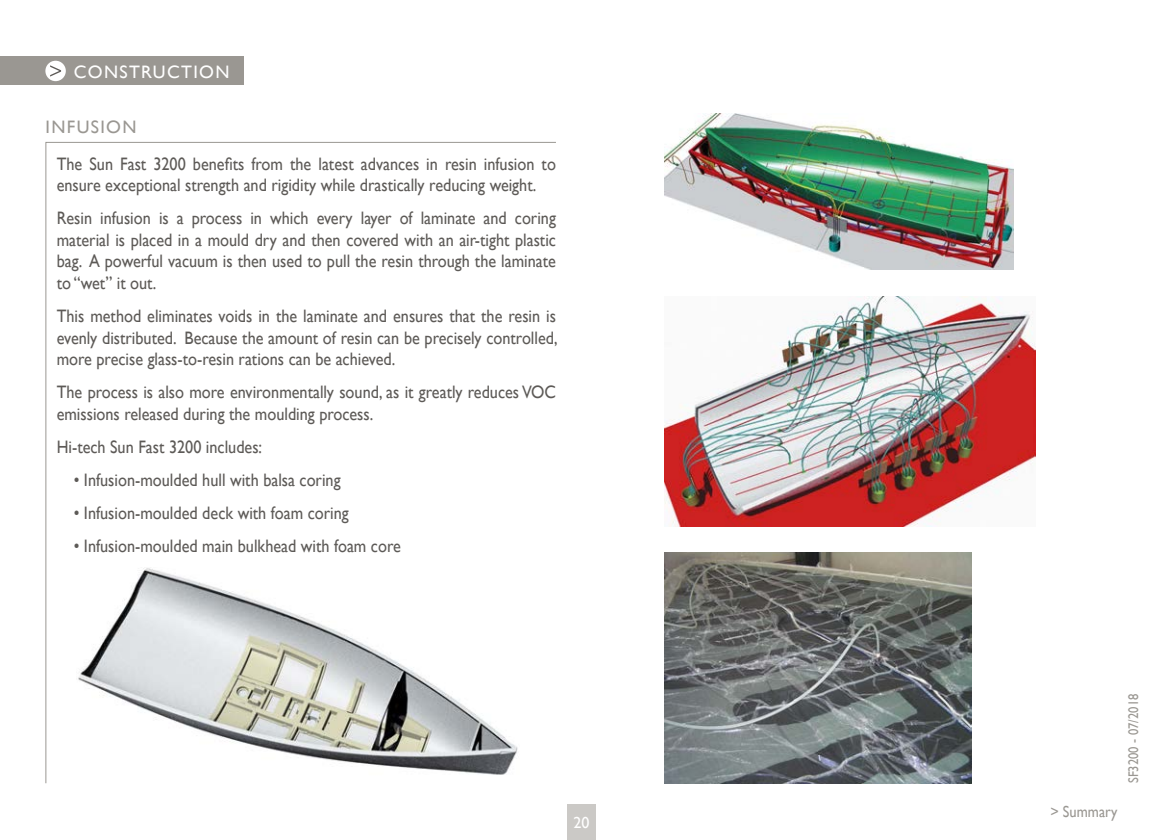
<style>
.page{position:relative;width:1163px;height:840px;background:#fff}
.page>*{position:absolute;margin:0;border:0;box-sizing:border-box;transform-origin:0 0}
.t1{font:18px/21.6px "Gill Sans";color:#5d5a57;scale:.9 1}
.t2{font:18px "Gill Sans";letter-spacing:.075em;color:#fff}
.t3{font:18px "Gill Sans";letter-spacing:.075em;color:#9a9792}
.t4{font:16px "Gill Sans";color:#9a9792;scale:.9 1}
.t5{font:16px "Gill Sans";color:#fff}
.t6{font:14px "Gill Sans";color:#9a9792;scale:.9 1}
</style>
<div class="page">
<div style="left:567px;top:804px;width:28px;height:35px;background:#cbc9c6"></div>
<svg style="left:45px;top:141px;width:511px;height:642px"></svg>
<div style="left:0;top:57px;width:244px;height:28px;background:#9a9792"></div>
<div style="left:45px;top:61px;width:21px;height:20px;background:#fff;border-radius:50%"></div>
<svg style="left:50px;top:65px;width:11px;height:12px"></svg>
<img style="left:664px;top:113px;width:349px;height:157px">
<img style="left:664px;top:552px;width:307px;height:230px">
<img style="left:664px;top:296px;width:371px;height:230px">
<img style="left:76px;top:565px;width:443px;height:218px">
<p class="t2" style="left:74px;top:61px;width:157px">CONSTRUCTION</p>
<p class="t3" style="left:46px;top:117px;width:92px">INFUSION</p>
<p class="t1" style="left:57px;top:152px;width:556px">The Sun Fast 3200 benefits from the latest advances in resin infusion to ensure exceptional strength and rigidity while drastically reducing weight.</p>
<p class="t1" style="left:57px;top:207px;width:556px;text-align:justify">Resin infusion is a process in which every layer of laminate and coring material is placed in a mould dry and then covered with an air-tight plastic bag. A powerful vacuum is then used to pull the resin through the laminate to “wet” it out.</p>
<p class="t1" style="left:57px;top:305px;width:558px;text-align:justify">This method eliminates voids in the laminate and ensures that the resin is evenly distributed. Because the amount of resin can be precisely controlled, more precise glass-to-resin rations can be achieved.</p>
<p class="t1" style="left:57px;top:381px;width:556px">The process is also more environmentally sound, as it greatly reduces VOC emissions released during the moulding process.</p>
<p class="t1" style="left:57px;top:435px;width:230px">Hi-tech Sun Fast 3200 includes:</p>
<p class="t1" style="left:74px;top:468px;width:298px">• Infusion-moulded hull with balsa coring</p>
<p class="t1" style="left:74px;top:501px;width:307px">• Infusion-moulded deck with foam coring</p>
<p class="t1" style="left:74px;top:534px;width:365px">• Infusion-moulded main bulkhead with foam core</p>
<p class="t5" style="left:573px;top:813px;width:17px">20</p>
<p class="t4" style="left:1050px;top:801px;width:76px">&gt; Summary</p>
<p class="t6" style="left:1124px;top:782px;width:101px;rotate:-90deg">SF3200 - 07/2018</p>
</div>
